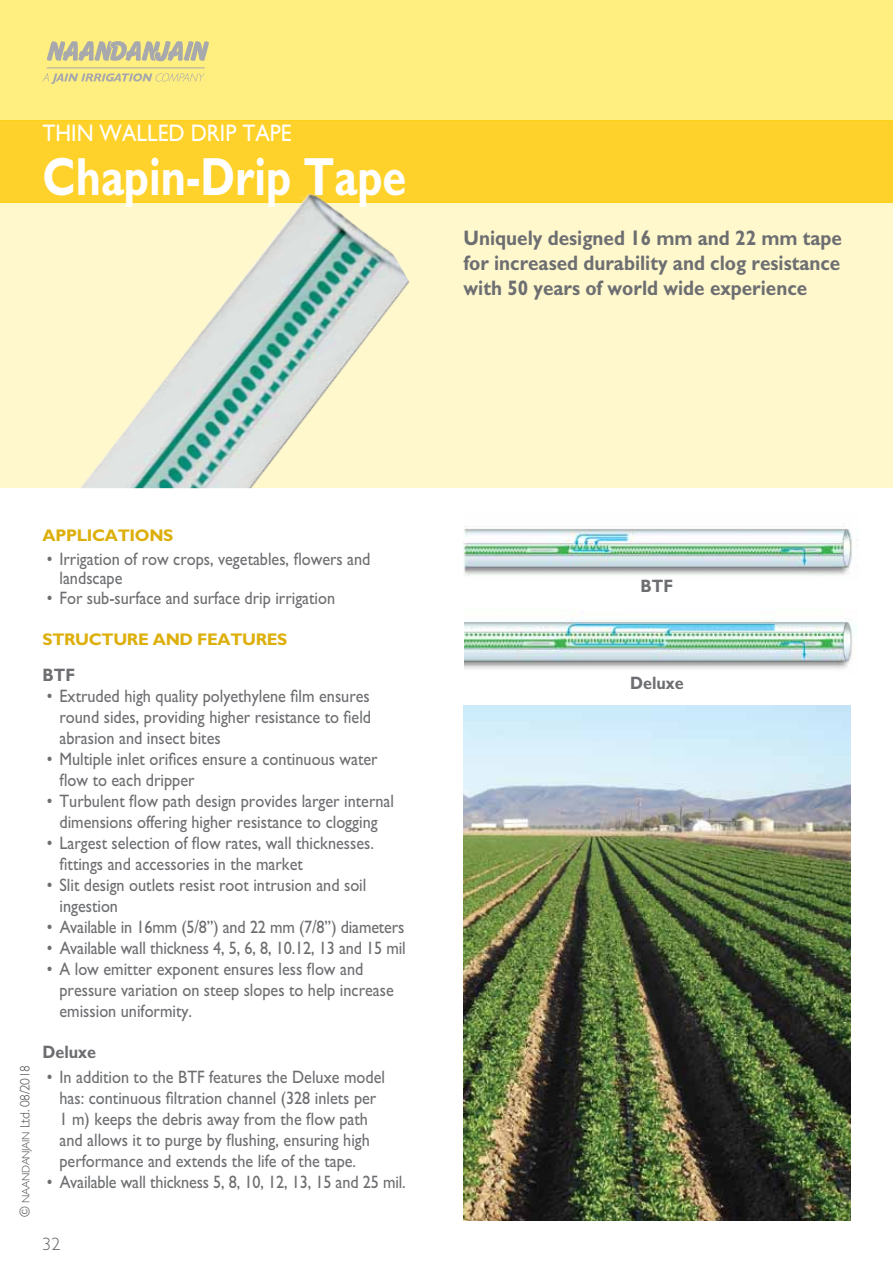
<style>
.page{position:relative;width:893px;height:1263px;background:#fff}
.page>*{position:absolute;margin:0;border:0;box-sizing:border-box;transform-origin:0 0}
.t1{font:700 54px "M Gill Sans";color:#fff;scale:.8 1}
.t2{font:24px "M Gill Sans";color:#fff;scale:.9 1}
.t3{font:700 21px/25.2px "M Gill Sans";color:#6d6e71;text-align:justify;scale:.9 1}
.t4{font:18px/21px "M Gill Sans";color:#6d6e71;scale:.9 1}
.t5{font:700 18px "M Gill Sans";color:#6d6e71;scale:.9 1}
.t6{font:300 18px "M Gill Sans";color:#636466}
.t7{font:700 16.95px "M Gill Sans";letter-spacing:-.02em;color:#ddaf0b}
.t8{font:300 13.5px "M Gill Sans";letter-spacing:-.03em;color:#4d4d4f}
.s1{font-size:10.8px}
</style>
<div class="page">
<div style="left:0;top:202px;width:893px;height:286px;background:#fff8cd"></div>
<div style="left:0;top:0;width:893px;height:120px;background:#ffee80"></div>
<div style="left:0;top:120px;width:893px;height:83px;background:#ffd22b"></div>
<svg style="left:43px;top:73px;width:162px;height:11px"></svg>
<svg style="left:47px;top:41px;width:162px;height:21px"></svg>
<hr style="left:47px;top:67px;width:158px;height:1px;background:#a7a9ac">
<img style="left:81px;top:193px;width:329px;height:295px">
<img style="left:465px;top:609px;width:388px;height:60px">
<img style="left:463px;top:528px;width:394px;height:48px">
<img style="left:463px;top:706px;width:387px;height:514px">
<h2 class="t2" style="left:43px;top:120px;width:278px">THIN WALLED DRIP TAPE</h2>
<h1 class="t1" style="left:43px;top:147px;width:456px">Chapin-Drip Tape</h1>
<p class="t3" style="left:463px;top:225px;width:422px">Uniquely designed 16 mm and 22 mm tape for increased durability and clog resistance with 50 years of world wide experience</p>
<p class="t8" style="left:18px;top:1216px;width:153px;rotate:-90deg">© <span class="s1">NAANDANJAIN</span> Ltd. 08/2018</p>
<p class="t7" style="left:43px;top:526px;width:132px">APPLICATIONS</p>
<p class="t4" style="left:60px;top:549px;width:347px;line-height:19.5px;text-indent:-13px">• Irrigation of row crops, vegetables, flowers and landscape</p>
<p class="t4" style="left:47px;top:588px;width:322px">• For sub-surface and surface drip irrigation</p>
<p class="t7" style="left:43px;top:630px;width:246px">STRUCTURE AND FEATURES</p>
<p class="t5" style="left:43px;top:665px;width:38px">BTF</p>
<p class="t4" style="left:60px;top:686px;width:348px;text-align:justify;text-indent:-13px">• Extruded high quality polyethylene film ensures round sides, providing higher resistance to field abrasion and insect bites</p>
<p class="t4" style="left:60px;top:749px;width:355px;text-indent:-13px">• Multiple inlet orifices ensure a continuous water flow to each dripper</p>
<p class="t4" style="left:47px;top:791px;width:387px;text-align:center">• Turbulent flow path design provides larger internal dimensions offering higher resistance to clogging</p>
<p class="t4" style="left:60px;top:833px;width:351px;text-indent:-13px">• Largest selection of flow rates, wall thicknesses. fittings and accessories in the market</p>
<p class="t4" style="left:60px;top:875px;width:342px;text-indent:-13px">• Slit design outlets resist root intrusion and soil ingestion</p>
<p class="t4" style="left:47px;top:917px;width:399px">• Available in 16mm (5/8’’) and 22 mm (7/8’’) diameters</p>
<p class="t4" style="left:47px;top:938px;width:400px">• Available wall thickness 4, 5, 6, 8, 10.12, 13 and 15 mil</p>
<p class="t4" style="left:60px;top:959px;width:373px;text-indent:-13px">• A low emitter exponent ensures less flow and pressure variation on steep slopes to help increase emission uniformity.</p>
<p class="t5" style="left:43px;top:1042px;width:61px">Deluxe</p>
<p class="t4" style="left:60px;top:1067px;width:363px;text-indent:-13px">• In addition to the BTF features the Deluxe model has: continuous filtration channel (328 inlets per 1 m) keeps the debris away from the flow path and allows it to purge by flushing, ensuring high performance and extends the life of the tape.</p>
<p class="t4" style="left:47px;top:1172px;width:400px">• Available wall thickness 5, 8, 10, 12, 13, 15 and 25 mil.</p>
<p class="t6" style="left:43px;top:1234px;width:19px">32</p>
<p class="t5" style="left:641px;top:576px;width:38px">BTF</p>
<p class="t5" style="left:630px;top:673px;width:61px">Deluxe</p>
</div>
